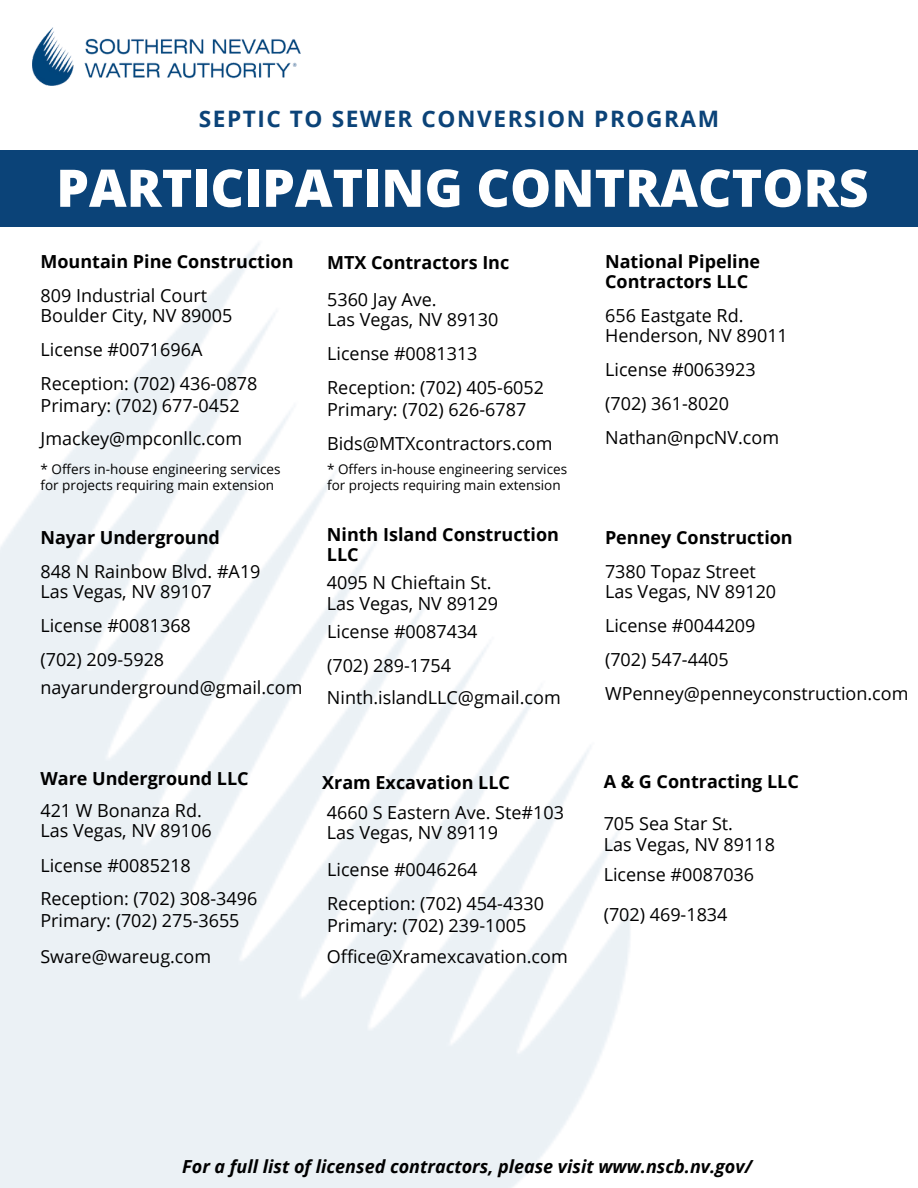
<style>
.page{position:relative;width:918px;height:1188px;background:#fff}
.page>*{position:absolute;margin:0;border:0;box-sizing:border-box;transform-origin:0 0}
.t1{font:800 51.9px "Open Sans";color:#fff}
.t2{font:700 22.65px "Open Sans";letter-spacing:.07em;color:#0b4378}
.t3{font:18px "Open Sans";color:#000}
.t4{font:700 18px/20.2px "Open Sans";color:#000}
.t5{font:italic 700 18px "Open Sans";color:#000}
.t6{font:13.5px/16.8px "Open Sans";color:#000}
</style>
<div class="page">
<div style="left:0;top:150px;width:918px;height:77px;background:#0b4378"></div>
<img style="left:32px;top:28px;width:268px;height:57px">
<p class="t2" style="left:199px;top:103px;width:522px">SEPTIC TO SEWER CONVERSION PROGRAM</p>
<p class="t1" style="left:56px;top:151px;width:814px">PARTICIPATING CONTRACTORS</p>
<p class="t4" style="left:41px;top:251px;width:255px">Mountain Pine Construction</p>
<p class="t3" style="left:41px;top:283px;width:168px">809 Industrial Court</p>
<p class="t3" style="left:41px;top:303px;width:193px">Boulder City, NV 89005</p>
<p class="t3" style="left:41px;top:337px;width:163px">License #0071696A</p>
<p class="t3" style="left:41px;top:371px;width:218px">Reception: (702) 436-0878</p>
<p class="t3" style="left:41px;top:393px;width:201px">Primary: (702) 677-0452</p>
<p class="t3" style="left:41px;top:426px;width:203px">Jmackey@mpconllc.com</p>
<p class="t4" style="left:327px;top:251px;width:184px">MTX Contractors Inc</p>
<p class="t3" style="left:327px;top:286px;width:111px">5360 Jay Ave.</p>
<p class="t3" style="left:327px;top:307px;width:173px">Las Vegas, NV 89130</p>
<p class="t3" style="left:327px;top:340px;width:152px">License #0081313</p>
<p class="t3" style="left:327px;top:374px;width:218px">Reception: (702) 405-6052</p>
<p class="t3" style="left:327px;top:397px;width:201px">Primary: (702) 626-6787</p>
<p class="t3" style="left:327px;top:431px;width:227px">Bids@MTXcontractors.com</p>
<p class="t6" style="left:41px;top:460px;width:242px">* Offers in-house engineering services for projects requiring main extension</p>
<p class="t6" style="left:327px;top:460px;width:242px">* Offers in-house engineering services for projects requiring main extension</p>
<p class="t4" style="left:40px;top:527px;width:181px">Nayar Underground</p>
<p class="t3" style="left:40px;top:558px;width:222px">848 N Rainbow Blvd. #A19</p>
<p class="t3" style="left:40px;top:579px;width:173px">Las Vegas, NV 89107</p>
<p class="t3" style="left:40px;top:612px;width:152px">License #0081368</p>
<p class="t3" style="left:40px;top:646px;width:125px">(702) 209-5928</p>
<p class="t3" style="left:41px;top:675px;width:263px">nayarunderground@gmail.com</p>
<p class="t4" style="left:327px;top:524px;width:234px">Ninth Island Construction<br>LLC</p>
<p class="t3" style="left:327px;top:570px;width:166px">4095 N Chieftain St.</p>
<p class="t3" style="left:327px;top:590px;width:173px">Las Vegas, NV 89129</p>
<p class="t3" style="left:327px;top:619px;width:152px">License #0087434</p>
<p class="t3" style="left:327px;top:653px;width:125px">(702) 289-1754</p>
<p class="t3" style="left:327px;top:685px;width:235px">Ninth.islandLLC@gmail.com</p>
<p class="t4" style="left:40px;top:767px;width:210px">Ware Underground LLC</p>
<p class="t3" style="left:40px;top:798px;width:163px">421 W Bonanza Rd.</p>
<p class="t3" style="left:40px;top:818px;width:173px">Las Vegas, NV 89106</p>
<p class="t3" style="left:40px;top:853px;width:152px">License #0085218</p>
<p class="t3" style="left:40px;top:886px;width:218px">Reception: (702) 308-3496</p>
<p class="t3" style="left:40px;top:908px;width:201px">Primary: (702) 275-3655</p>
<p class="t3" style="left:40px;top:943px;width:172px">Sware@wareug.com</p>
<p class="t4" style="left:322px;top:772px;width:189px">Xram Excavation LLC</p>
<p class="t3" style="left:327px;top:800px;width:239px">4660 S Eastern Ave. Ste#103</p>
<p class="t3" style="left:327px;top:820px;width:173px">Las Vegas, NV 89119</p>
<p class="t3" style="left:327px;top:856px;width:152px">License #0046264</p>
<p class="t3" style="left:327px;top:890px;width:218px">Reception: (702) 454-4330</p>
<p class="t3" style="left:327px;top:913px;width:201px">Primary: (702) 239-1005</p>
<p class="t3" style="left:327px;top:943px;width:242px">Office@Xramexcavation.com</p>
<p class="t4" style="left:605px;top:251px;width:156px">National Pipeline<br>Contractors LLC</p>
<p class="t3" style="left:605px;top:302px;width:140px">656 Eastgate Rd.</p>
<p class="t3" style="left:605px;top:323px;width:184px">Henderson, NV 89011</p>
<p class="t3" style="left:605px;top:357px;width:152px">License #0063923</p>
<p class="t3" style="left:605px;top:390px;width:125px">(702) 361-8020</p>
<p class="t3" style="left:605px;top:424px;width:176px">Nathan@npcNV.com</p>
<p class="t4" style="left:605px;top:527px;width:189px">Penney Construction</p>
<p class="t3" style="left:605px;top:558px;width:152px">7380 Topaz Street</p>
<p class="t3" style="left:605px;top:579px;width:173px">Las Vegas, NV 89120</p>
<p class="t3" style="left:605px;top:612px;width:152px">License #0044209</p>
<p class="t3" style="left:605px;top:646px;width:125px">(702) 547-4405</p>
<p class="t3" style="left:605px;top:680px;width:305px">WPenney@penneyconstruction.com</p>
<p class="t4" style="left:604px;top:771px;width:197px">A &amp; G Contracting LLC</p>
<p class="t3" style="left:604px;top:811px;width:131px">705 Sea Star St.</p>
<p class="t3" style="left:604px;top:832px;width:173px">Las Vegas, NV 89118</p>
<p class="t3" style="left:604px;top:862px;width:152px">License #0087036</p>
<p class="t3" style="left:604px;top:902px;width:125px">(702) 469-1834</p>
<p class="t5" style="left:182px;top:1153px;width:571px">For a full list of licensed contractors, please visit www.nscb.nv.gov/</p>
</div>
